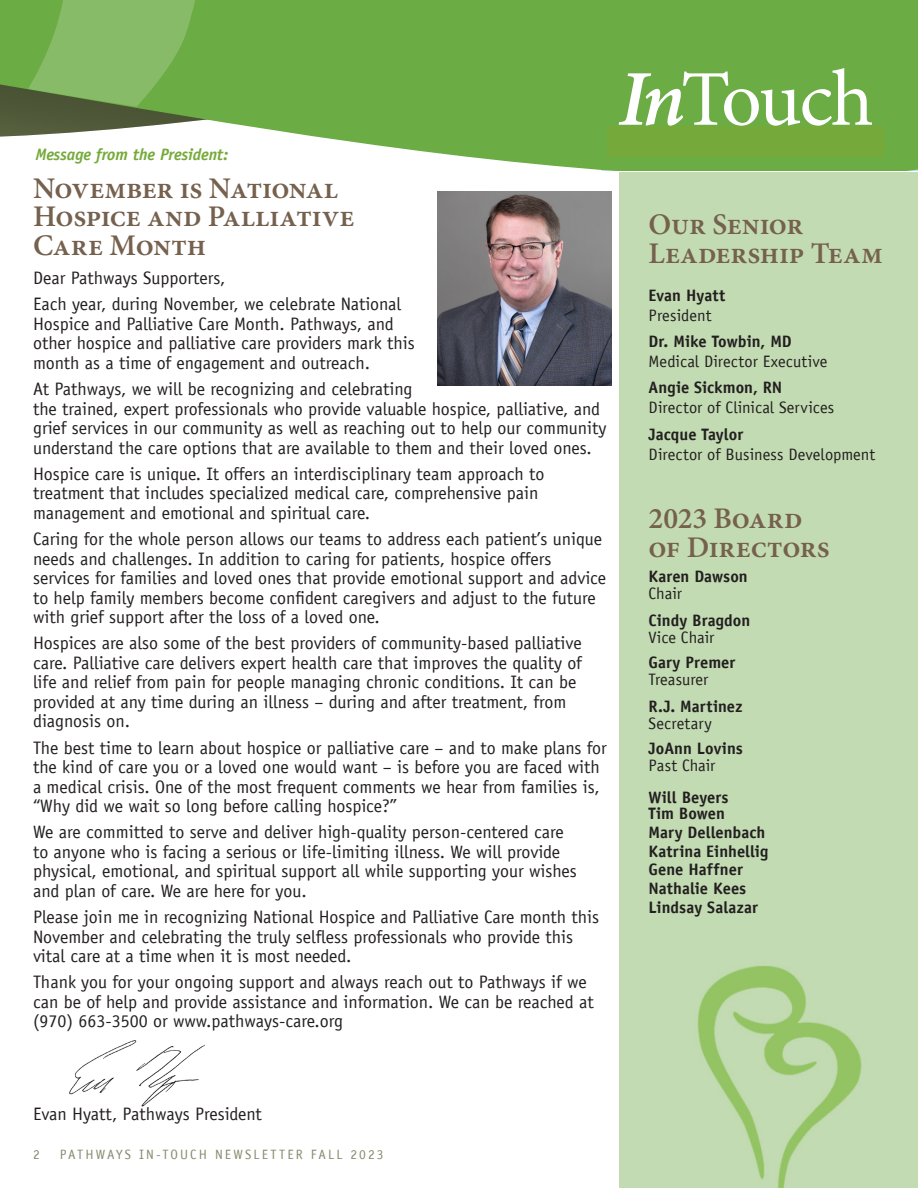
<style>
.page{position:relative;width:918px;height:1188px;background:#fff}
.page>*{position:absolute;margin:0;border:0;box-sizing:border-box;transform-origin:0 0}
.t1{font:600 30px/28.5px "Minion Pro";letter-spacing:-.01em;color:#75614e}
.t2{font:18px/19.5px "Officina Sans LT";color:#231f20}
.t3{font:700 16.5px/16.6px "Officina Sans LT";color:#231f20}
.t4{font:16.5px "Officina Sans LT";letter-spacing:.005em;color:#231f20}
.t5{font:italic 700 16.5px "Officina Sans LT";color:#75aa3a}
.t6{font:13.5px "Officina Sans LT";letter-spacing:.155em;color:#878b6e}
.s1{font-weight:400}
</style>
<div class="page">
<svg style="left:215px;top:0;width:404px;height:171px;background:#7eb65c"></svg>
<svg style="left:0;top:0;width:215px;height:137px;background:#7aa75b"></svg>
<div style="left:619px;top:172px;width:299px;height:1016px;background:#c2dbb2"></div>
<img style="left:438px;top:191px;width:173px;height:195px">
<img style="left:69px;top:1040px;width:136px;height:67px">
<div style="left:608px;top:126px;width:276px;height:31px;background:#75aa3a"></div>
<svg style="left:619px;top:0;width:299px;height:171px"></svg>
<p class="t5" style="left:35px;top:144px;width:194px">Message from the President:</p>
<p class="t1" style="left:33px;top:174px;width:323px">November is National<br>Hospice and Palliative<br>Care Month</p>
<p class="t2" style="left:33px;top:268px;width:194px">Dear Pathways Supporters,</p>
<p class="t2" style="left:33px;top:295px;width:383px">Each year, during November, we celebrate National Hospice and Palliative Care Month. Pathways, and other hospice and palliative care providers mark this month as a time of engagement and outreach.</p>
<p class="t2" style="left:33px;top:379px;width:575px">At Pathways, we will be recognizing and celebrating<br>the trained, expert professionals who provide valuable hospice, palliative, and grief services in our community as well as reaching out to help our community understand the care options that are available to them and their loved ones.</p>
<p class="t2" style="left:33px;top:464px;width:513px">Hospice care is unique. It offers an interdisciplinary team approach to treatment that includes specialized medical care, comprehensive pain management and emotional and spiritual care.</p>
<p class="t2" style="left:33px;top:529px;width:575px">Caring for the whole person allows our teams to address each patient’s unique needs and challenges. In addition to caring for patients, hospice offers services for families and loved ones that provide emotional support and advice to help family members become confident caregivers and adjust to the future with grief support after the loss of a loved one.</p>
<p class="t2" style="left:33px;top:634px;width:550px">Hospices are also some of the best providers of community-based palliative care. Palliative care delivers expert health care that improves the quality of life and relief from pain for people managing chronic conditions. It can be provided at any time during an illness – during and after treatment, from diagnosis on.</p>
<p class="t2" style="left:33px;top:738px;width:575px">The best time to learn about hospice or palliative care – and to make plans for the kind of care you or a loved one would want – is before you are faced with a medical crisis. One of the most frequent comments we hear from families is, “Why did we wait so long before calling hospice?”</p>
<p class="t2" style="left:33px;top:823px;width:545px">We are committed to serve and deliver high-quality person-centered care to anyone who is facing a serious or life-limiting illness. We will provide physical, emotional, and spiritual support all while supporting your wishes and plan of care. We are here for you.</p>
<p class="t2" style="left:33px;top:907px;width:568px">Please join me in recognizing National Hospice and Palliative Care month this<br>November and celebrating the truly selfless professionals who provide this vital care at a time when it is most needed.</p>
<p class="t2" style="left:33px;top:973px;width:562px">Thank you for your ongoing support and always reach out to Pathways if we can be of help and provide assistance and information. We can be reached at (970) 663-3500 or www.pathways-care.org</p>
<p class="t2" style="left:33px;top:1104px;width:230px">Evan Hyatt, Pathways President</p>
<p class="t6" style="left:33px;top:1146px;width:8px">2</p>
<p class="t6" style="left:60px;top:1146px;width:325px">PATHWAYS IN-TOUCH NEWSLETTER FALL 2023</p>
<p class="t1" style="left:649px;top:210px;width:156px">Our Senior</p>
<p class="t1" style="left:649px;top:239px;width:236px">Leadership Team</p>
<p class="t3" style="left:649px;top:287px;width:78px">Evan Hyatt</p>
<p class="t4" style="left:649px;top:305px;width:64px">President</p>
<p class="t3" style="left:649px;top:333px;width:145px">Dr. Mike Towbin, MD</p>
<p class="t4" style="left:649px;top:352px;width:180px">Medical Director Executive</p>
<p class="t3" style="left:649px;top:379px;width:135px">Angie Sickmon, RN</p>
<p class="t4" style="left:649px;top:398px;width:187px">Director of Clinical Services</p>
<p class="t3" style="left:649px;top:426px;width:96px">Jacque Taylor</p>
<p class="t4" style="left:649px;top:444px;width:228px">Director of Business Development</p>
<p class="t1" style="left:649px;top:504px;width:183px">2023 Board of Directors</p>
<p class="t3" style="left:649px;top:568px;width:101px">Karen Dawson<br><span class="s1">Chair</span></p>
<p class="t3" style="left:649px;top:612px;width:103px">Cindy Bragdon<br><span class="s1">Vice Chair</span></p>
<p class="t3" style="left:649px;top:654px;width:88px">Gary Premer<br><span class="s1">Treasurer</span></p>
<p class="t3" style="left:649px;top:698px;width:95px">R.J. Martinez</p>
<p class="t4" style="left:649px;top:714px;width:65px">Secretary</p>
<p class="t3" style="left:649px;top:740px;width:96px">JoAnn Lovins<br><span class="s1">Past Chair</span></p>
<p class="t3" style="left:649px;top:788px;width:81px">Will Beyers</p>
<p class="t3" style="left:649px;top:804px;width:118px;line-height:18.8px">Tim Bowen<br>Mary Dellenbach</p>
<p class="t3" style="left:649px;top:843px;width:121px">Katrina Einhellig</p>
<p class="t3" style="left:649px;top:861px;width:96px">Gene Haffner</p>
<p class="t3" style="left:649px;top:880px;width:99px">Nathalie Kees</p>
<p class="t3" style="left:649px;top:899px;width:111px">Lindsay Salazar</p>
</div>
